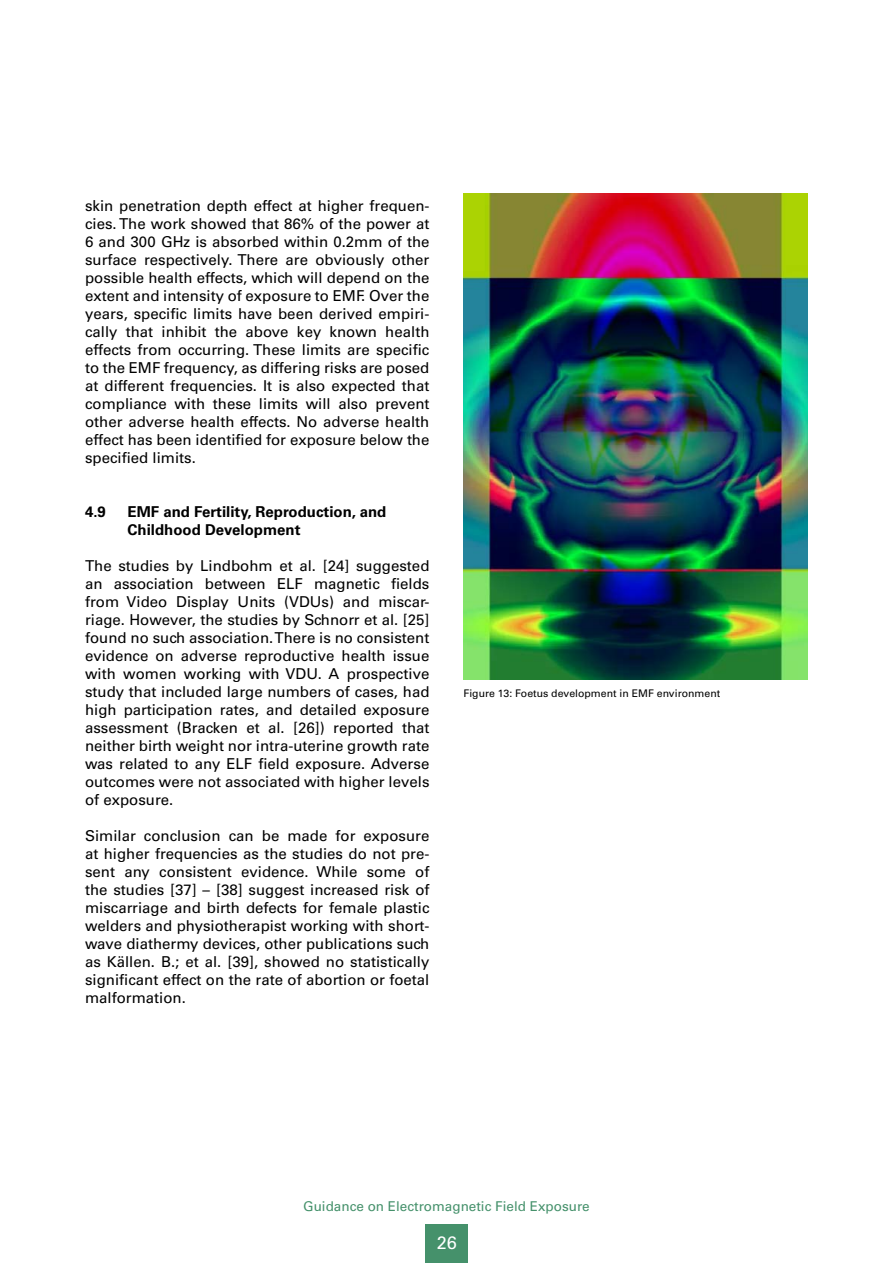
<style>
.page{position:relative;width:893px;height:1263px;background:#fff}
.page>*{position:absolute;margin:0;border:0;box-sizing:border-box;transform-origin:0 0}
.t1{font:18px "Univers LT Std";color:#fff}
.t2{font:15px/18px "Univers LT Std";color:#000;text-align:justify}
.t3{font:700 15px/18px "Univers LT Std";color:#000}
.t4{font:13.5px "Univers LT Std";color:#45916b}
.t5{font:10.5px "Univers LT Std";color:#000}
</style>
<div class="page">
<div style="left:425px;top:1225px;width:43px;height:38px;background:#45916b"></div>
<img style="left:463px;top:193px;width:345px;height:487px">
<p class="t2" style="left:85px;top:197px;width:346px">skin penetration depth effect at higher frequen&shy;cies. The work showed that 86% of the power at 6 and 300 GHz is absorbed within 0.2mm of the surface respectively. There are obviously other possible health effects, which will depend on the extent and intensity of exposure to EMF. Over the years, specific limits have been derived empiri&shy;cally that inhibit the above key known health effects from occurring. These limits are specific to the EMF frequency, as differing risks are posed at different frequencies. It is also expected that compliance with these limits will also prevent other adverse health effects. No adverse health effect has been identified for exposure below the specified limits.</p>
<p class="t3" style="left:85px;top:503px;width:22px">4.9</p>
<p class="t3" style="left:128px;top:503px;width:260px">EMF and Fertility, Reproduction, and<br>Childhood Development</p>
<p class="t2" style="left:85px;top:557px;width:346px">The studies by Lindbohm et al. [24] suggested an association between ELF magnetic fields from Video Display Units (VDUs) and miscar&shy;riage. However, the studies by Schnorr et al. [25] found no such association. There is no consistent evidence on adverse reproductive health issue with women working with VDU. A prospective study that included large numbers of cases, had high participation rates, and detailed exposure assessment (Bracken et al. [26]) reported that neither birth weight nor intra-uterine growth rate was related to any ELF field exposure. Adverse outcomes were not associated with higher levels of exposure.</p>
<p class="t2" style="left:85px;top:827px;width:346px">Similar conclusion can be made for exposure at higher frequencies as the studies do not pre&shy;sent any consistent evidence. While some of the studies [37] – [38] suggest increased risk of miscarriage and birth defects for female plastic welders and physiotherapist working with short&shy;wave diathermy devices, other publications such as Källen. B.; et al. [39], showed no statistically significant effect on the rate of abortion or foetal malformation.</p>
<p class="t5" style="left:463px;top:687px;width:258px">Figure 13: Foetus development in EMF environment</p>
<p class="t4" style="left:303px;top:1198px;width:288px">Guidance on Electromagnetic Field Exposure</p>
<p class="t1" style="left:437px;top:1232px;width:22px">26</p>
</div>
